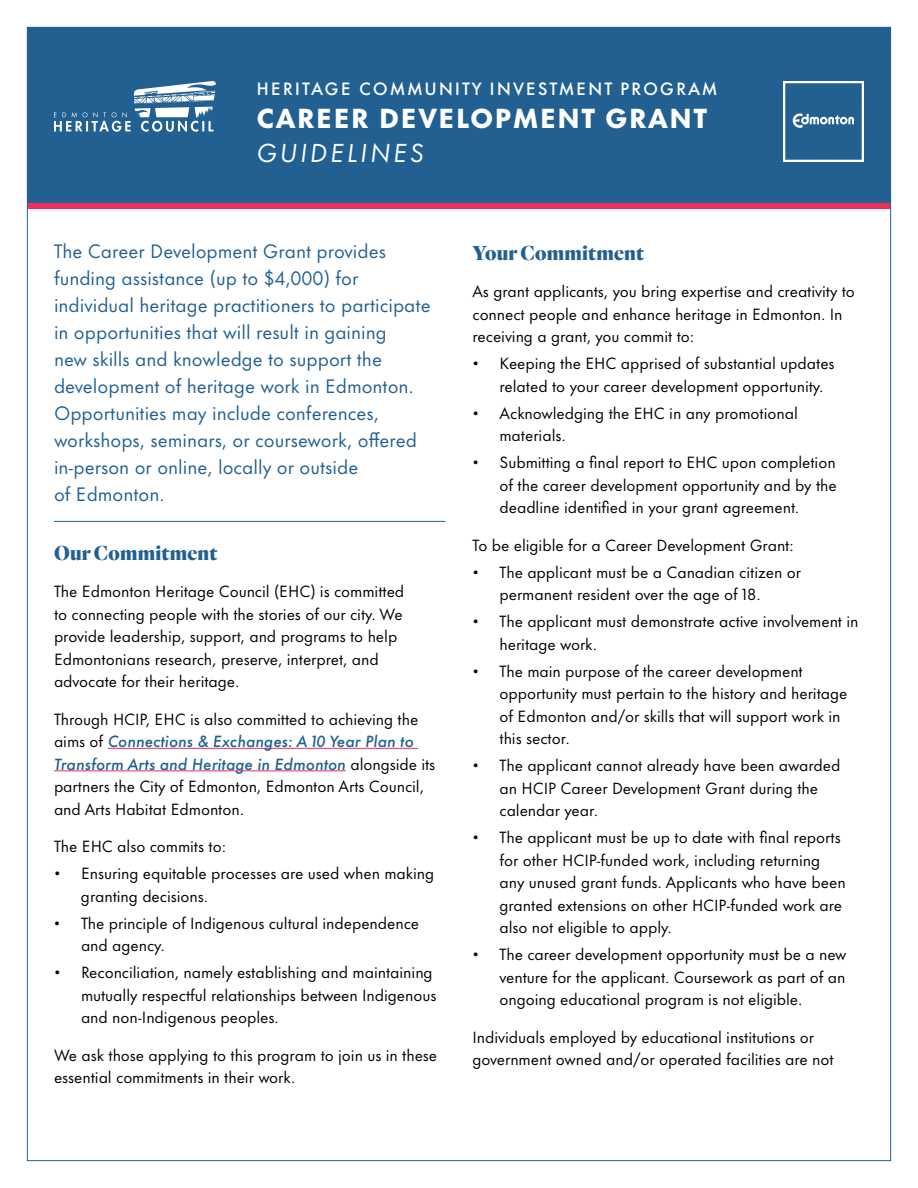
<style>
.page{position:relative;width:918px;height:1188px;background:#fff}
.page>*{position:absolute;margin:0;border:0;box-sizing:border-box;transform-origin:0 0}
.t1{font:800 25.5px "Futura Now Text";letter-spacing:.06em;color:#fff}
.t2{font:italic 24px "Futura Now Text";letter-spacing:.11em;color:#fff}
.t3{font:900 21px "Quarto";letter-spacing:.01em;color:#236092}
.t4{font:18px/27px "Futura Now Text";color:#236092}
.t5{font:500 16.5px "Futura Now Text";letter-spacing:.11em;color:#fff}
.t6{font:15px/22.5px "Futura Now Text";letter-spacing:-.005em;color:#000}
.s1{font-weight:500;font-style:italic;color:#236092}
</style>
<div class="page">
<svg style="left:29px;top:202px;width:860px;height:7px;background:#d13564"></svg>
<div style="left:27px;top:27px;width:864px;height:175px;background:#236092"></div>
<svg style="left:54px;top:81px;width:162px;height:51px"></svg>
<svg style="left:783px;top:81px;width:81px;height:81px"></svg>
<hr style="left:54px;top:521px;width:392px;height:1px;background:#236092">
<hr style="left:108px;top:748px;width:310px;height:1px;background:#ee2e5d">
<hr style="left:54px;top:770px;width:292px;height:1px;background:#ee2e5d">
<p class="t5" style="left:257px;top:75px;width:462px">HERITAGE COMMUNITY INVESTMENT PROGRAM</p>
<h1 class="t1" style="left:257px;top:96px;width:452px">CAREER DEVELOPMENT GRANT</h1>
<h2 class="t2" style="left:257px;top:133px;width:169px">GUIDELINES</h2>
<p class="t4" style="left:54px;top:236px;width:378px">The Career Development Grant provides funding assistance (up to $4,000) for individual heritage practitioners to participate in opportunities that will result in gaining<br>new skills and knowledge to support the development of heritage work in Edmonton.<br>Opportunities may include conferences, workshops, seminars, or coursework, offered in-person or online, locally or outside<br>of Edmonton.</p>
<h3 class="t3" style="left:54px;top:538px;width:165px">Our Commitment</h3>
<p class="t6" style="left:54px;top:579px;width:352px">The Edmonton Heritage Council (EHC) is committed to connecting people with the stories of our city. We provide leadership, support, and programs to help Edmontonians research, preserve, interpret, and advocate for their heritage.</p>
<p class="t6" style="left:54px;top:707px;width:383px">Through HCIP, EHC is also committed to achieving the aims of <span class="s1">Connections &amp; Exchanges: A 10 Year Plan to Transform Arts and Heritage in Edmonton</span> alongside its partners the City of Edmonton, Edmonton Arts Council, and Arts Habitat Edmonton.</p>
<p class="t6" style="left:54px;top:834px;width:174px">The EHC also commits to:</p>
<p class="t6" style="left:81px;top:861px;width:355px;text-indent:-27px">• Ensuring equitable processes are used when making granting decisions.</p>
<p class="t6" style="left:81px;top:911px;width:340px;text-indent:-27px">• The principle of Indigenous cultural independence and agency.</p>
<p class="t6" style="left:81px;top:960px;width:357px;text-indent:-27px">• Reconciliation, namely establishing and maintaining mutually respectful relationships between Indigenous and non-Indigenous peoples.</p>
<p class="t6" style="left:54px;top:1043px;width:385px">We ask those applying to this program to join us in these essential commitments in their work.</p>
<h3 class="t3" style="left:472px;top:238px;width:173px">Your Commitment</h3>
<p class="t6" style="left:472px;top:279px;width:384px">As grant applicants, you bring expertise and creativity to connect people and enhance heritage in Edmonton. In receiving a grant, you commit to:</p>
<p class="t6" style="left:500px;top:351px;width:337px;text-indent:-27px">• Keeping the EHC apprised of substantial updates related to your career development opportunity.</p>
<p class="t6" style="left:500px;top:401px;width:300px;text-indent:-27px">• Acknowledging the EHC in any promotional materials.</p>
<p class="t6" style="left:500px;top:450px;width:339px;text-align:justify;text-indent:-27px">• Submitting a final report to EHC upon completion of the career development opportunity and by the deadline identified in your grant agreement.</p>
<p class="t6" style="left:472px;top:533px;width:323px">To be eligible for a Career Development Grant:</p>
<p class="t6" style="left:500px;top:560px;width:303px;text-indent:-27px">• The applicant must be a Canadian citizen or permanent resident over the age of 18.</p>
<p class="t6" style="left:500px;top:609px;width:361px;text-indent:-27px">• The applicant must demonstrate active involvement in heritage work.</p>
<p class="t6" style="left:500px;top:659px;width:350px;text-indent:-27px">• The main purpose of the career development opportunity must pertain to the history and heritage of Edmonton and/or skills that will support work in this sector.</p>
<p class="t6" style="left:500px;top:753px;width:342px;text-indent:-27px">• The applicant cannot already have been awarded an HCIP Career Development Grant during the calendar year.</p>
<p class="t6" style="left:500px;top:825px;width:348px;text-indent:-27px">• The applicant must be up to date with final reports for other HCIP-funded work, including returning any unused grant funds. Applicants who have been granted extensions on other HCIP-funded work are also not eligible to apply.</p>
<p class="t6" style="left:500px;top:942px;width:349px;text-align:justify;text-indent:-27px">• The career development opportunity must be a new venture for the applicant. Coursework as part of an ongoing educational program is not eligible.</p>
<p class="t6" style="left:472px;top:1025px;width:363px">Individuals employed by educational institutions or government owned and/or operated facilities are not</p>
</div>
